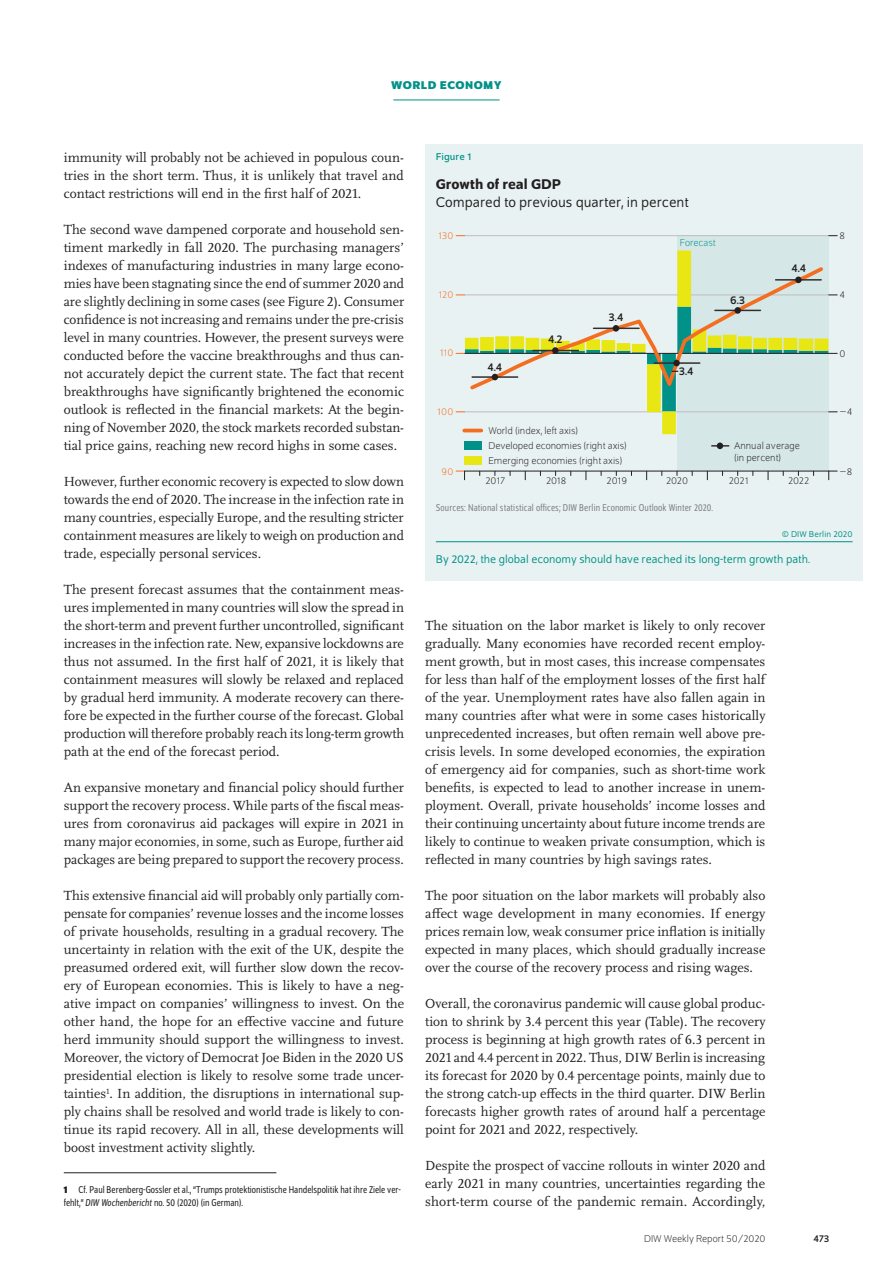
<style>
.page{position:relative;width:893px;height:1263px;background:#fff}
.page>*{position:absolute;margin:0;border:0;box-sizing:border-box;transform-origin:0 0}
.t1{font:15px "Schumpeter Blond";color:#231f20}
.t2{font:500 15px "Schumpeter";color:#231f20}
.t3{font:13.8px/18px "Scala Pro";color:#231f20;text-align:justify}
.t4{font:12px "Schumpeter Blond";color:#009188}
.t5{font:12px "Schumpeter";color:#231f20}
.t6{font:700 12px "Schumpeter";color:#009188}
.t7{font:300 10.5px/15px "Schumpeter";color:#231f20}
.t8{font:semi-condensed 10.5px/13.5px "Schumpeter Blond";color:#231f20}
.t9{font:semi-condensed 10.5px "Schumpeter Blond";letter-spacing:.01em;color:#808285}
.t10{font:300 10.5px "Schumpeter";letter-spacing:.01em;color:#f36e21}
.t11{font:300 10.5px "Schumpeter";color:#009188}
.t12{font:10.5px "Schumpeter";letter-spacing:.01em;color:#009188}
.t13{font:10.5px "Schumpeter";color:#231f20}
.t14{font:9px "Schumpeter Blond";letter-spacing:.01em;color:#009188}
.s1{font-family:"Schumpeter";font-weight:700}
.s2{font-style:italic}
</style>
<div class="page">
<hr style="left:393px;top:100px;width:107px;height:1px;background:#009188">
<hr style="left:64px;top:1172px;width:212px;height:1px;background:#231f20">
<div style="left:425px;top:144px;width:438px;height:436px;background:#e9f2f2"></div>
<div style="left:677px;top:236px;width:151px;height:235px;background:#d6e7e7"></div>
<hr style="left:465px;top:295px;width:364px;height:1px;background:#bcbdc0">
<hr style="left:465px;top:235px;width:364px;height:1px;background:#bcbdc0">
<svg style="left:465px;top:250px;width:363px;height:184px"></svg>
<hr style="left:465px;top:471px;width:364px;height:1px;background:#231f20">
<svg style="left:456px;top:471px;width:9px;height:9px"></svg>
<svg style="left:828px;top:471px;width:9px;height:9px"></svg>
<svg style="left:467px;top:264px;width:359px;height:43px"></svg>
<hr style="left:776px;top:279px;width:45px;height:2px;background:#312f30">
<svg style="left:456px;top:307px;width:381px;height:106px"></svg>
<div style="left:552px;top:347px;width:6px;height:7px;background:#231f20;border-radius:50%"></div>
<div style="left:613px;top:325px;width:6px;height:7px;background:#231f20;border-radius:50%"></div>
<div style="left:673px;top:360px;width:7px;height:6px;background:#231f20;border-radius:50%"></div>
<div style="left:734px;top:307px;width:7px;height:7px;background:#231f20;border-radius:50%"></div>
<div style="left:795px;top:277px;width:7px;height:6px;background:#231f20;border-radius:50%"></div>
<hr style="left:464px;top:429px;width:17px;height:3px;background:#f36e21">
<div style="left:464px;top:442px;width:17px;height:8px;background:#009188"></div>
<div style="left:464px;top:457px;width:17px;height:8px;background:#e8e613"></div>
<svg style="left:712px;top:445px;width:17px;height:2px"></svg>
<div style="left:717px;top:442px;width:6px;height:7px;background:#231f20;border-radius:50%"></div>
<hr style="left:436px;top:541px;width:417px;height:1px;background:#009188">
<p class="t6" style="left:391px;top:79px;width:21px">WORLD</p>
<p class="t6" style="left:440px;top:79px;width:18px">ECONOMY</p>
<p class="t3" style="left:64px;top:148px;width:342px">immunity will probably not be achieved in populous coun&shy;tries in the short term. Thus, it is unlikely that travel and contact restrictions will end in the first half of 2021.</p>
<p class="t3" style="left:64px;top:220px;width:342px">The second wave dampened corporate and household sen&shy;timent markedly in fall 2020. The purchasing managers’ indexes of manufacturing industries in many large econo&shy;mies have been stagnating since the end of summer 2020 and are slightly declining in some cases (see Figure 2). Consumer confidence is not increasing and remains under the pre-crisis level in many countries. However, the present surveys were conducted before the vaccine breakthroughs and thus can&shy;not accurately depict the current state. The fact that recent breakthroughs have significantly brightened the economic outlook is reflected in the financial markets: At the begin&shy;ning of November 2020, the stock markets recorded substan&shy;tial price gains, reaching new record highs in some cases.</p>
<p class="t3" style="left:64px;top:472px;width:342px">However, further economic recovery is expected to slow down towards the end of 2020. The increase in the infection rate in many countries, especially Europe, and the resulting stricter containment measures are likely to weigh on production and trade, especially personal services.</p>
<p class="t3" style="left:64px;top:580px;width:342px">The present forecast assumes that the containment meas&shy;ures implemented in many countries will slow the spread in the short-term and prevent further uncontrolled, significant increases in the infection rate. New, expansive lockdowns are thus not assumed. In the first half of 2021, it is likely that containment measures will slowly be relaxed and replaced by gradual herd immunity. A moderate recovery can there&shy;fore be expected in the further course of the forecast. Global production will therefore probably reach its long-term growth path at the end of the forecast period.</p>
<p class="t3" style="left:64px;top:778px;width:342px">An expansive monetary and financial policy should further support the recovery process. While parts of the fiscal meas&shy;ures from coronavirus aid packages will expire in 2021 in many major economies, in some, such as Europe, further aid packages are being prepared to support the recovery process.</p>
<p class="t3" style="left:64px;top:886px;width:342px">This extensive financial aid will probably only partially com&shy;pensate for companies’ revenue losses and the income losses of private households, resulting in a gradual recovery. The uncertainty in relation with the exit of the UK, despite the preasumed ordered exit, will further slow down the recov&shy;ery of European economies. This is likely to have a neg&shy;ative impact on companies’ willingness to invest. On the other hand, the hope for an effective vaccine and future herd immunity should support the willingness to invest.<br>Moreover, the victory of Democrat Joe Biden in the 2020 US presidential election is likely to resolve some trade uncer&shy;tainties<sup>1</sup>. In addition, the disruptions in international sup&shy;ply chains shall be resolved and world trade is likely to con&shy;tinue its rapid recovery. All in all, these developments will boost investment activity slightly.</p>
<p class="t8" style="left:64px;top:1183px;width:339px"><span class="s1">1</span> Cf. Paul Berenberg-Gossler et al., “Trumps protektionistische Handelspolitik hat ihre Ziele ver&shy;fehlt,” <span class="s2">DIW Wochenbericht</span> no. 50 (2020) (in German).</p>
<p class="t12" style="left:436px;top:151px;width:37px">Figure 1</p>
<p class="t2" style="left:436px;top:176px;width:127px">Growth of real GDP</p>
<p class="t1" style="left:436px;top:194px;width:255px">Compared to previous quarter, in percent</p>
<p class="t10" style="left:439px;top:231px;width:16px">130</p>
<p class="t10" style="left:439px;top:289px;width:16px">120</p>
<p class="t10" style="left:440px;top:348px;width:15px">110</p>
<p class="t10" style="left:438px;top:407px;width:17px">100</p>
<p class="t5" style="left:487px;top:361px;width:16px">4.4</p>
<p class="t5" style="left:548px;top:334px;width:16px">4.2</p>
<p class="t5" style="left:609px;top:311px;width:16px">3.4</p>
<p class="t11" style="left:680px;top:237px;width:38px">Forecast</p>
<p class="t5" style="left:730px;top:294px;width:17px">6.3</p>
<p class="t5" style="left:672px;top:365px;width:23px">–3.4</p>
<p class="t5" style="left:791px;top:263px;width:16px">4.4</p>
<p class="t7" style="left:488px;top:423px;width:140px">World (index, left axis)<br>Developed economies (right axis)</p>
<p class="t7" style="left:734px;top:440px;width:67px;line-height:11.6px">Annual average (in percent)</p>
<p class="t7" style="left:488px;top:453px;width:135px">Emerging economies (right axis)</p>
<p class="t9" style="left:436px;top:502px;width:279px">Sources: National statistical offices; DIW Berlin Economic Outlook Winter 2020.</p>
<p class="t10" style="left:442px;top:466px;width:13px">90</p>
<p class="t7" style="left:485px;top:474px;width:21px">2017</p>
<p class="t7" style="left:546px;top:474px;width:22px">2018</p>
<p class="t7" style="left:607px;top:474px;width:22px">2019</p>
<p class="t7" style="left:666px;top:474px;width:23px">2020</p>
<p class="t7" style="left:729px;top:474px;width:21px">2021</p>
<p class="t7" style="left:788px;top:474px;width:23px">2022</p>
<p class="t7" style="left:840px;top:229px;width:7px">8</p>
<p class="t7" style="left:840px;top:287px;width:7px">4</p>
<p class="t7" style="left:840px;top:346px;width:7px">0</p>
<p class="t7" style="left:840px;top:405px;width:14px">−4</p>
<p class="t7" style="left:840px;top:464px;width:14px">−8</p>
<p class="t14" style="left:782px;top:530px;width:72px">© DIW Berlin 2020</p>
<p class="t4" style="left:436px;top:554px;width:376px">By 2022, the global economy should have reached its long-term growth path.</p>
<p class="t3" style="left:425px;top:616px;width:342px">The situation on the labor market is likely to only recover gradually. Many economies have recorded recent employ&shy;ment growth, but in most cases, this increase compensates for less than half of the employment losses of the first half of the year. Unemployment rates have also fallen again in many countries after what were in some cases historically unprecedented increases, but often remain well above pre&shy;crisis levels. In some developed economies, the expiration of emergency aid for companies, such as short-time work benefits, is expected to lead to another increase in unem&shy;ployment. Overall, private households’ income losses and their continuing uncertainty about future income trends are likely to continue to weaken private consumption, which is reflected in many countries by high savings rates.</p>
<p class="t3" style="left:425px;top:886px;width:342px">The poor situation on the labor markets will probably also affect wage development in many economies. If energy prices remain low, weak consumer price inflation is initially expected in many places, which should gradually increase over the course of the recovery process and rising wages.</p>
<p class="t3" style="left:425px;top:994px;width:342px">Overall, the coronavirus pandemic will cause global produc&shy;tion to shrink by 3.4 percent this year (Table). The recovery process is beginning at high growth rates of 6.3 percent in 2021 and 4.4 percent in 2022. Thus, DIW Berlin is increasing its forecast for 2020 by 0.4 percentage points, mainly due to the strong catch-up effects in the third quarter. DIW Berlin forecasts higher growth rates of around half a percentage point for 2021 and 2022, respectively.</p>
<p class="t3" style="left:425px;top:1156px;width:342px">Despite the prospect of vaccine rollouts in winter 2020 and early 2021 in many countries, uncertainties regarding the short-term course of the pandemic remain. Accordingly,</p>
<p class="t7" style="left:644px;top:1231px;width:123px">DIW Weekly Report 50/2020</p>
<p class="t13" style="left:814px;top:1233px;width:17px">473</p>
</div>
